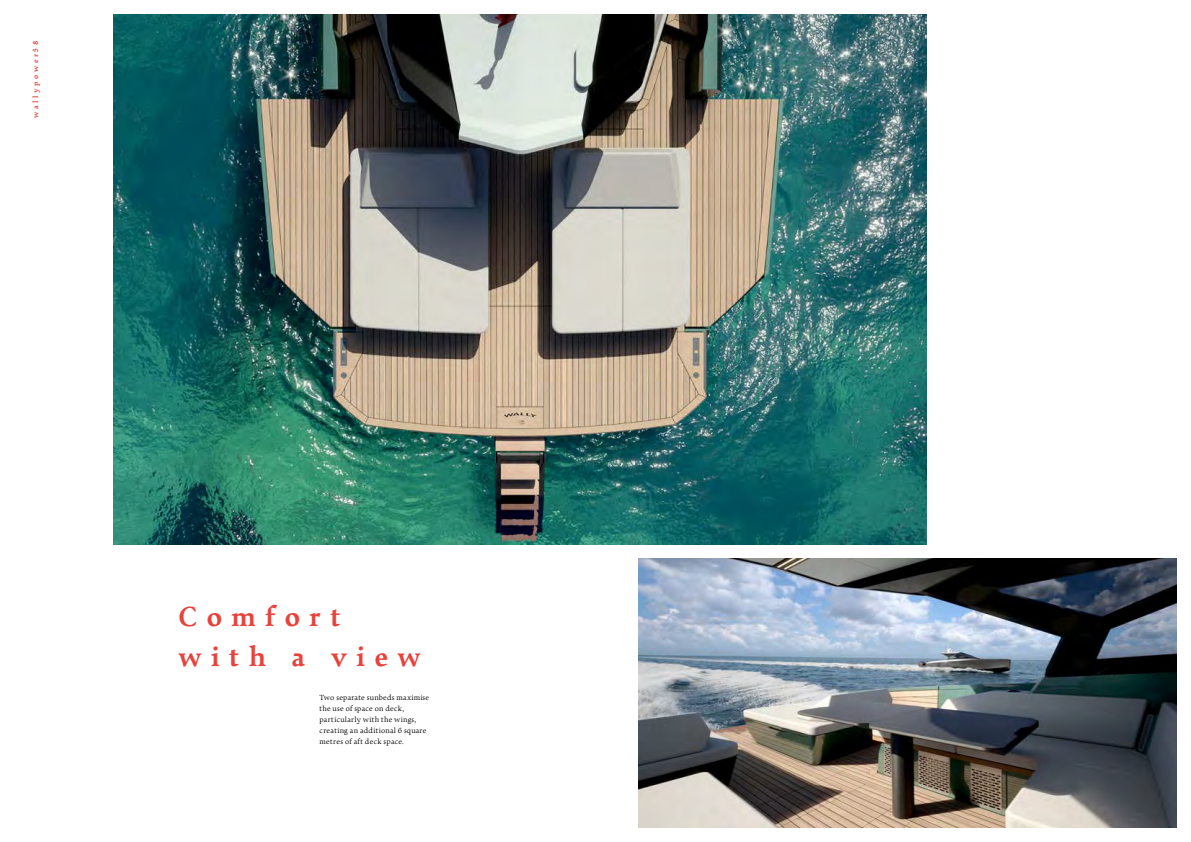
<style>
.page{position:relative;width:1191px;height:842px;background:#fff}
.page>*{position:absolute;margin:0;border:0;box-sizing:border-box;transform-origin:0 0}
.t1{font:700 30px/40px "Walleye";letter-spacing:.3em;color:#e8423b}
.t2{font:8px/11px "Walleye";letter-spacing:.025em;color:#000}
.t3{font:700 8px "Walleye";letter-spacing:.31em;color:#e8423b}
</style>
<div class="page">
<img style="left:638px;top:558px;width:538px;height:270px">
<img style="left:113px;top:14px;width:813px;height:530px">
<p class="t3" style="left:31px;top:118px;width:78px;rotate:-90deg">wallypower58</p>
<h1 class="t1" style="left:179px;top:596px;width:243px">Comfort with a view</h1>
<p class="t2" style="left:319px;top:692px;width:111px">Two separate sunbeds maximise the use of space on deck, particularly with the wings, creating an additional 6 square metres of aft deck space.</p>
</div>
